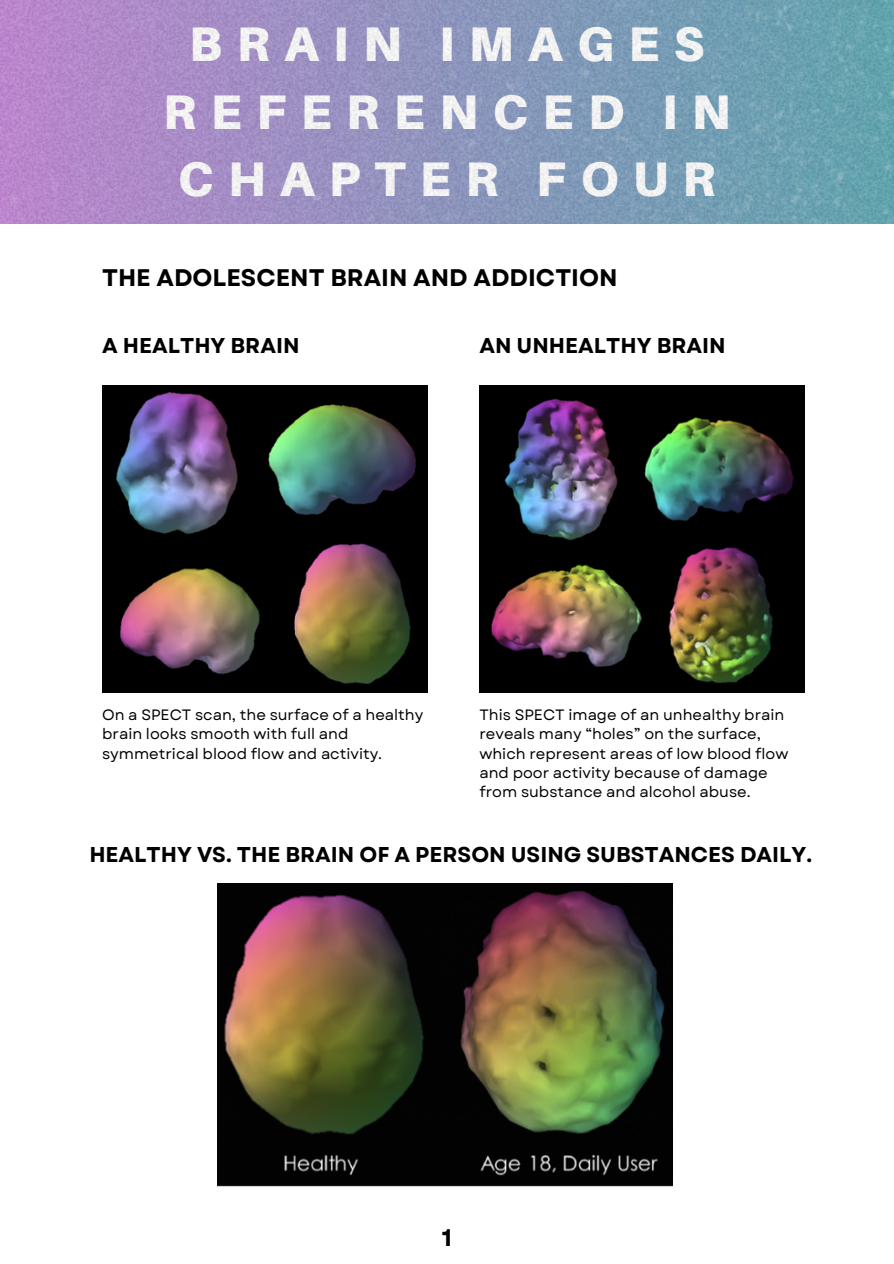
<style>
.page{position:relative;width:894px;height:1264px;background:#fff}
.page>*{position:absolute;margin:0;border:0;box-sizing:border-box;transform-origin:0 0}
.t1{font:900 48.6px/67.7px "Aileron";letter-spacing:.3em;color:#fff;text-align:center}
.t2{font:700 24px "Garet";color:#000}
.t3{font:700 21.45px "Garet";color:#000}
.t4{font:15px/19.2px "Garet";color:#000}
</style>
<div class="page">
<img style="left:0;top:0;width:893px;height:224px">
<img style="left:102px;top:385px;width:325px;height:307px">
<img style="left:479px;top:385px;width:325px;height:307px">
<img style="left:217px;top:884px;width:455px;height:302px">
<p class="t1" style="left:163px;top:9px;width:568px">BRAIN IMAGES<br>REFERENCED IN<br>CHAPTER FOUR</p>
<p class="t2" style="left:102px;top:260px;width:517px">THE ADOLESCENT BRAIN AND ADDICTION</p>
<p class="t3" style="left:102px;top:330px;width:199px">A HEALTHY BRAIN</p>
<h3 class="t3" style="left:479px;top:330px;width:248px">AN UNHEALTHY BRAIN</h3>
<p class="t4" style="left:102px;top:705px;width:322px">On a SPECT scan, the surface of a healthy brain looks smooth with full and symmetrical blood flow and activity.</p>
<p class="t4" style="left:479px;top:705px;width:310px">This SPECT image of an unhealthy brain reveals many “holes” on the surface, which represent areas of low blood flow and poor activity because of damage from substance and alcohol abuse.</p>
<p class="t3" style="left:89px;top:839px;width:724px">HEALTHY VS. THE BRAIN OF A PERSON USING SUBSTANCES DAILY.</p>
<p class="t2" style="left:441px;top:1220px;width:12px">1</p>
</div>
